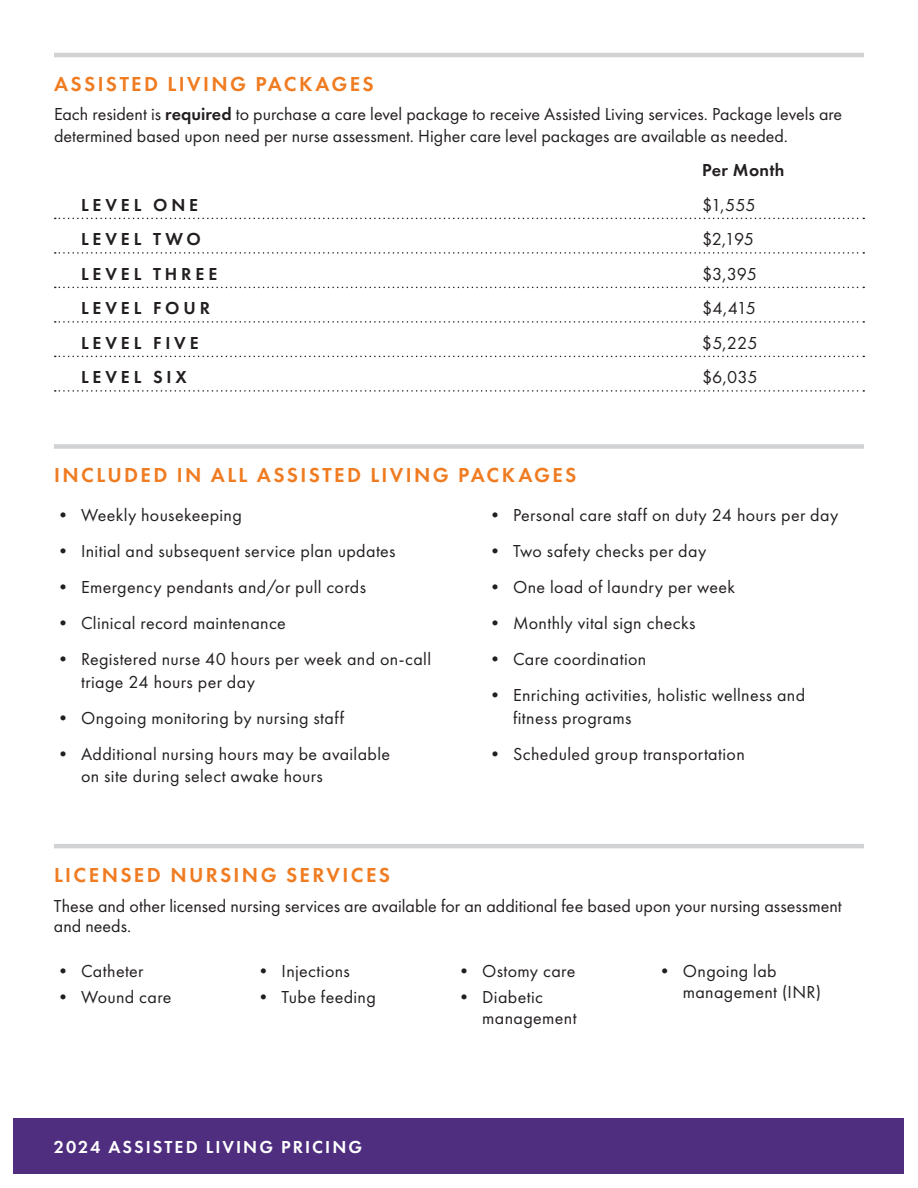
<style>
.page{position:relative;width:918px;height:1188px;background:#fff}
.page>*{position:absolute;margin:0;border:0;box-sizing:border-box;transform-origin:0 0}
.t1{font:600 21px "Futura PT";letter-spacing:.115em;color:#f07c22}
.t2{font:18px/22.5px "Futura PT";letter-spacing:.015em;color:#231f20}
.t3{font:600 18px "Futura PT";letter-spacing:.215em;color:#231f20}
.t4{font:600 18px "Futura PT";letter-spacing:.115em;color:#fff}
.t5{font:600 18px "Futura PT";letter-spacing:.025em;color:#231f20}
.s1{font-weight:600}
</style>
<div class="page">
<hr style="left:54px;top:53px;width:810px;height:4px;background:#d1d2d4">
<div style="left:54px;top:444px;width:810px;height:5px;background:#d1d2d4"></div>
<hr style="left:54px;top:844px;width:810px;height:4px;background:#d1d2d4">
<svg style="left:55px;top:218px;width:809px;height:1px"></svg>
<svg style="left:55px;top:252px;width:809px;height:2px"></svg>
<svg style="left:55px;top:287px;width:809px;height:1px"></svg>
<svg style="left:55px;top:321px;width:809px;height:2px"></svg>
<svg style="left:55px;top:356px;width:809px;height:1px"></svg>
<svg style="left:55px;top:390px;width:809px;height:2px"></svg>
<div style="left:14px;top:1119px;width:890px;height:55px;background:#4f2d7f"></div>
<p class="t1" style="left:54px;top:71px;width:321px">ASSISTED LIVING PACKAGES</p>
<p class="t2" style="left:54px;top:103px;width:790px">Each resident is <span class="s1">required</span> to purchase a care level package to receive Assisted Living services. Package levels are</p>
<p class="t2" style="left:54px;top:125px;width:736px">determined based upon need per nurse assessment. Higher care level packages are available as needed.</p>
<p class="t5" style="left:702px;top:159px;width:84px">Per Month</p>
<p class="t3" style="left:81px;top:194px;width:119px">LEVEL ONE</p>
<p class="t2" style="left:702px;top:194px;width:55px">$1,555</p>
<p class="t3" style="left:81px;top:228px;width:121px">LEVEL TWO</p>
<p class="t2" style="left:702px;top:228px;width:54px">$2,195</p>
<p class="t3" style="left:81px;top:263px;width:138px">LEVEL THREE</p>
<p class="t2" style="left:702px;top:263px;width:56px">$3,395</p>
<p class="t3" style="left:81px;top:297px;width:130px">LEVEL FOUR</p>
<p class="t2" style="left:702px;top:297px;width:56px">$4,415</p>
<p class="t3" style="left:81px;top:332px;width:119px">LEVEL FIVE</p>
<p class="t2" style="left:702px;top:332px;width:57px">$5,225</p>
<p class="t3" style="left:81px;top:366px;width:107px">LEVEL SIX</p>
<p class="t2" style="left:702px;top:366px;width:57px">$6,035</p>
<p class="t1" style="left:54px;top:462px;width:524px">INCLUDED IN ALL ASSISTED LIVING PACKAGES</p>
<p class="t2" style="left:54px;top:504px;width:189px">• Weekly housekeeping</p>
<p class="t2" style="left:54px;top:540px;width:343px">• Initial and subsequent service plan updates</p>
<p class="t2" style="left:54px;top:576px;width:314px">• Emergency pendants and/or pull cords</p>
<p class="t2" style="left:54px;top:612px;width:233px">• Clinical record maintenance</p>
<p class="t2" style="left:81px;top:648px;width:352px;text-indent:-27px">• Registered nurse 40 hours per week and on-call triage 24 hours per day</p>
<p class="t2" style="left:54px;top:707px;width:291px">• Ongoing monitoring by nursing staff</p>
<p class="t2" style="left:81px;top:743px;width:311px;text-indent:-27px">• Additional nursing hours may be available on site during select awake hours</p>
<p class="t2" style="left:486px;top:504px;width:354px">• Personal care staff on duty 24 hours per day</p>
<p class="t2" style="left:486px;top:540px;width:222px">• Two safety checks per day</p>
<p class="t2" style="left:486px;top:576px;width:251px">• One load of laundry per week</p>
<p class="t2" style="left:486px;top:612px;width:211px">• Monthly vital sign checks</p>
<p class="t2" style="left:486px;top:648px;width:162px">• Care coordination</p>
<p class="t2" style="left:513px;top:684px;width:294px;text-indent:-27px">• Enriching activities, holistic wellness and fitness programs</p>
<p class="t2" style="left:486px;top:743px;width:260px">• Scheduled group transportation</p>
<p class="t1" style="left:54px;top:862px;width:337px">LICENSED NURSING SERVICES</p>
<p class="t2" style="left:54px;top:896px;width:789px;line-height:19.5px">These and other licensed nursing services are available for an additional fee based upon your nursing assessment and needs.</p>
<p class="t2" style="left:54px;top:960px;width:91px">• Catheter</p>
<p class="t2" style="left:54px;top:986px;width:119px">• Wound care</p>
<p class="t2" style="left:683px;top:960px;width:140px;line-height:21px;text-indent:-27px">• Ongoing lab management (INR)</p>
<p class="t2" style="left:455px;top:960px;width:122px">• Ostomy care</p>
<p class="t2" style="left:482px;top:987px;width:96px;line-height:21px;text-indent:-27px">• Diabetic management</p>
<p class="t2" style="left:255px;top:960px;width:97px">• Injections</p>
<p class="t2" style="left:255px;top:986px;width:123px">• Tube feeding</p>
<p class="t4" style="left:54px;top:1136px;width:310px">2024 ASSISTED LIVING PRICING</p>
</div>
